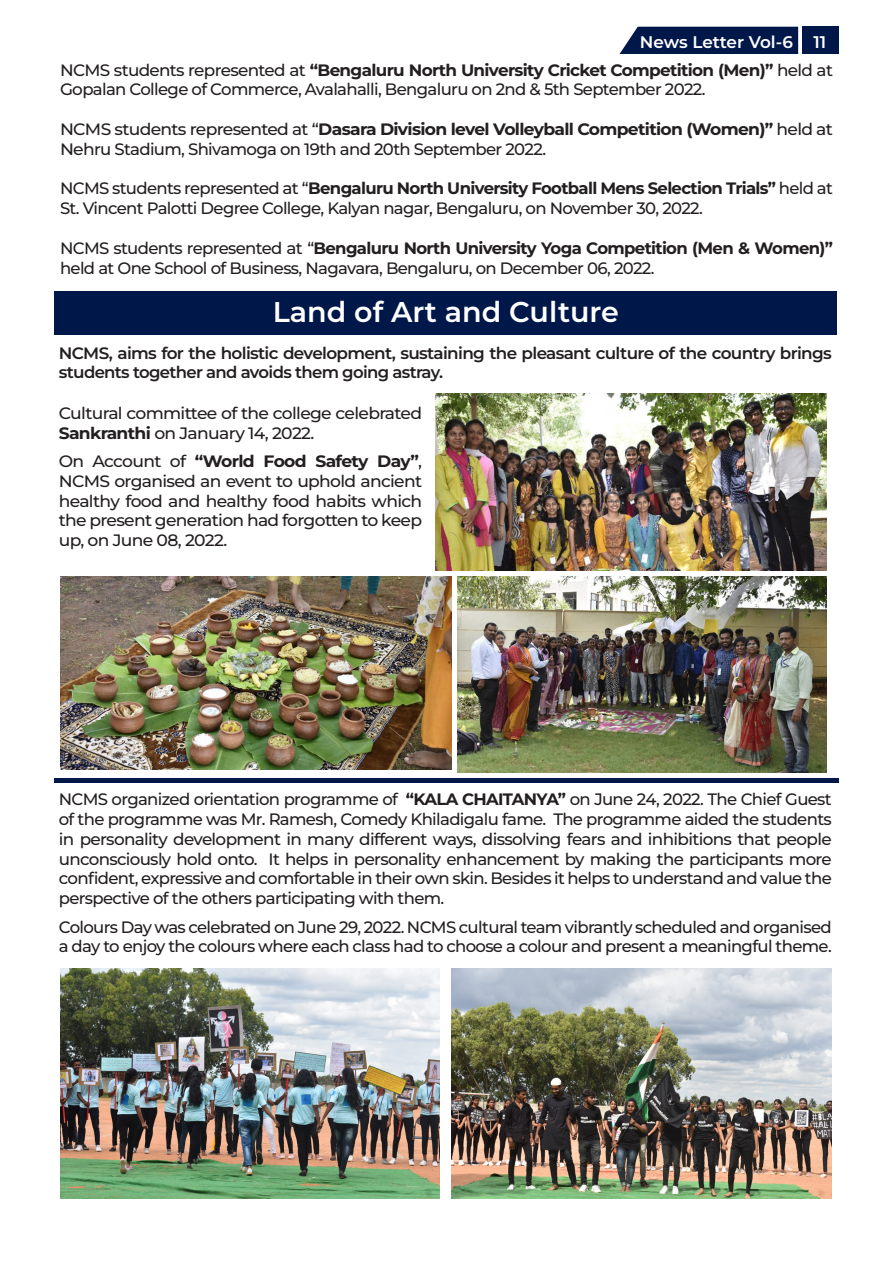
<style>
.page{position:relative;width:893px;height:1263px;background:#fff}
.page>*{position:absolute;margin:0;border:0;box-sizing:border-box;transform-origin:0 0}
.t1{font:600 28.5px "Montserrat";color:#fff}
.t2{font:600 16.8px "Montserrat";letter-spacing:-.005em;color:#fff}
.t3{font:500 16.5px/19.8px "Montserrat";letter-spacing:-.04em;color:#231f20}
.t4{font:500 16.5px/19.8px "Montserrat";letter-spacing:-.04em;color:#231f20;scale:1.04 1}
.t5{font:600 16.5px/19.8px "Montserrat";letter-spacing:-.04em;color:#231f20}
.s1{font-weight:700}
</style>
<div class="page">
<div style="left:620px;top:27px;width:178px;height:27px;background:#00174a"></div>
<div style="left:802px;top:27px;width:37px;height:27px;background:#00174a"></div>
<div style="left:55px;top:291px;width:782px;height:44px;background:#00174a"></div>
<img style="left:435px;top:393px;width:391px;height:178px">
<img style="left:60px;top:577px;width:391px;height:192px">
<img style="left:458px;top:577px;width:368px;height:196px">
<img style="left:60px;top:968px;width:380px;height:231px">
<img style="left:452px;top:968px;width:380px;height:231px">
<div style="left:54px;top:778px;width:785px;height:5px;background:#00174a"></div>
<p class="t2" style="left:640px;top:31px;width:154px">News Letter Vol-6</p>
<p class="t2" style="left:813px;top:31px;width:14px">11</p>
<p class="t3" style="left:60px;top:59px;width:774px">NCMS students represented at <span class="s1">“Bengaluru North University Cricket Competition (Men)”</span> held at<br>Gopalan College of Commerce, Avalahalli, Bengaluru on 2nd &amp; 5th September 2022.</p>
<p class="t4" style="left:60px;top:119px;width:745px">NCMS students represented at “<span class="s1">Dasara Division level Volleyball Competition (Women)”</span> held at<br>Nehru Stadium, Shivamoga on 19th and 20th September 2022.</p>
<p class="t3" style="left:60px;top:178px;width:774px">NCMS students represented at “<span class="s1">Bengaluru North University Football Mens Selection Trials”</span> held at<br>St. Vincent Palotti Degree College, Kalyan nagar, Bengaluru, on November 30, 2022.</p>
<p class="t3" style="left:60px;top:238px;width:774px">NCMS students represented at “<span class="s1">Bengaluru North University Yoga Competition (Men &amp; Women)” </span>held at One School of Business, Nagavara, Bengaluru, on December 06, 2022.</p>
<p class="t1" style="left:273px;top:293px;width:348px">Land of Art and Culture</p>
<p class="t5" style="left:59px;top:342px;width:774px">NCMS, aims for the holistic development, sustaining the pleasant culture of the country brings students together and avoids them going astray.</p>
<p class="t4" style="left:59px;top:403px;width:351px">Cultural committee of the college celebrated<br><span class="s1">Sankranthi</span> on January 14, 2022.</p>
<p class="t4" style="left:59px;top:451px;width:351px;text-align:justify">On Account of <span class="s1">“World Food Safety Day”</span>, NCMS organised an event to uphold ancient healthy food and healthy food habits which the present generation had forgotten to keep up, on June 08, 2022.</p>
<p class="t3" style="left:59px;top:789px;width:774px;text-align:justify">NCMS organized orientation programme of <span class="s1">“KALA CHAITANYA”</span> on June 24, 2022. The Chief Guest of the programme was Mr. Ramesh, Comedy Khiladigalu fame. The programme aided the students in personality development in many different ways, dissolving fears and inhibitions that people unconsciously hold onto. It helps in personality enhancement by making the participants more confident, expressive and comfortable in their own skin. Besides it helps to understand and value the perspective of the others participating with them.</p>
<p class="t3" style="left:59px;top:916px;width:774px">Colours Day was celebrated on June 29, 2022. NCMS cultural team vibrantly scheduled and organised a day to enjoy the colours where each class had to choose a colour and present a meaningful theme.</p>
</div>
